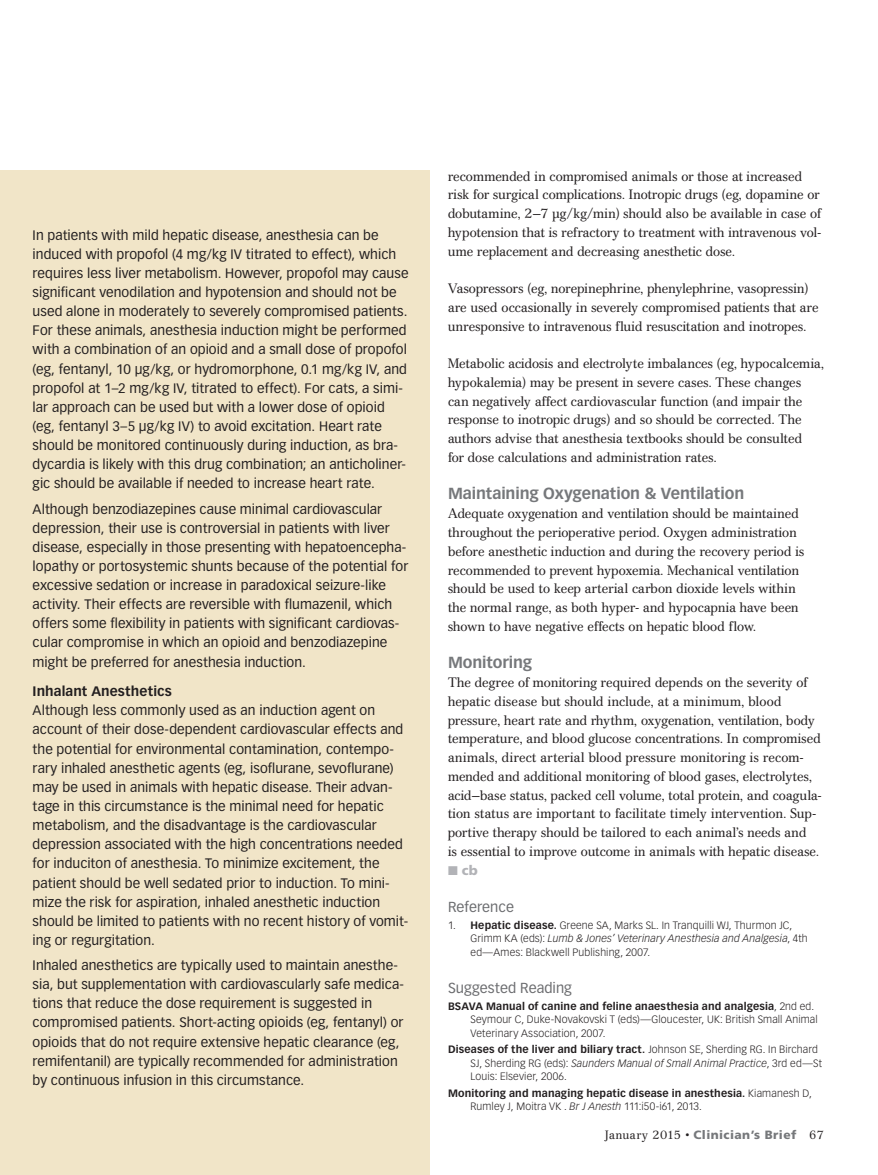
<style>
.page{position:relative;width:878px;height:1175px;background:#fff}
.page>*{position:absolute;margin:0;border:0;box-sizing:border-box;transform-origin:0 0}
.Head_A{font:700 15.75px "Vectora LT Std";letter-spacing:-.005em;color:#76787b}
.Head_B{font:14.25px "Vectora LT Std";letter-spacing:.005em;color:#6c6d70}
.Sidebar_Text{font:13.5px/19.2px "Vectora LT Std";letter-spacing:.005em;color:#231f20}
.Body_Cremona_9_12{font:13.5px/18.8px "Cremona";letter-spacing:.01em;color:#231f20}
.sidebar_subhead__n{font:700 13.5px "Vectora LT Std";letter-spacing:.005em;color:#231f20}
.Body_Cremona_9_12-2{font:900 13.5px "Frutiger";color:#b2b3b7}
.t1{font:900 12px "Frutiger";letter-spacing:.035em;color:#76787b}
.References{font:300 10.5px/13.5px "Vectora LT Std";letter-spacing:.01em;color:#231f20}
.References-2{font:700 10.5px/13.5px "Vectora LT Std";letter-spacing:.015em;color:#231f20}
.s1{font-weight:700}
.s2{font-style:italic}
.s3{font-weight:300}
.s4{font-weight:300;font-style:italic}
.s5{font-family:"Cremona";font-weight:400;color:#231f20}
</style>
<div class="page">
<div style="left:0;top:171px;width:429px;height:1003px;background:#f1e5c8"></div>
<p class="Sidebar_Text" style="left:33px;top:225px;width:377px">In patients with mild hepatic disease, anesthesia can be induced with propofol (4 mg/kg IV titrated to effect), which requires less liver metabolism. However, propofol may cause significant venodilation and hypotension and should not be used alone in moderately to severely compromised patients.<br>For these animals, anesthesia induction might be performed with a combination of an opioid and a small dose of propofol (eg, fentanyl, 10 µg/kg, or hydromorphone, 0.1 mg/kg IV, and propofol at 1–2 mg/kg IV, titrated to effect). For cats, a simi&shy;lar approach can be used but with a lower dose of opioid (eg, fentanyl 3–5 µg/kg IV) to avoid excitation. Heart rate should be monitored continuously during induction, as bra&shy;dycardia is likely with this drug combination; an anticholiner&shy;gic should be available if needed to increase heart rate.</p>
<p class="Sidebar_Text" style="left:33px;top:499px;width:377px">Although benzodiazepines cause minimal cardiovascular depression, their use is controversial in patients with liver disease, especially in those presenting with hepatoencepha&shy;lopathy or portosystemic shunts because of the potential for excessive sedation or increase in paradoxical seizure-like activity. Their effects are reversible with flumazenil, which offers some flexibility in patients with significant cardiovas&shy;cular compromise in which an opioid and benzodiazepine might be preferred for anesthesia induction.</p>
<p class="sidebar_subhead__n" style="left:33px;top:683px;width:141px">Inhalant Anesthetics</p>
<p class="Sidebar_Text" style="left:33px;top:701px;width:377px">Although less commonly used as an induction agent on account of their dose-dependent cardiovascular effects and the potential for environmental contamination, contempo&shy;rary inhaled anesthetic agents (eg, isoflurane, sevoflurane) may be used in animals with hepatic disease. Their advan&shy;tage in this circumstance is the minimal need for hepatic metabolism, and the disadvantage is the cardiovascular depression associated with the high concentrations needed for induciton of anesthesia. To minimize excitement, the patient should be well sedated prior to induction. To mini&shy;mize the risk for aspiration, inhaled anesthetic induction should be limited to patients with no recent history of vomit&shy;ing or regurgitation.</p>
<p class="Sidebar_Text" style="left:33px;top:955px;width:373px">Inhaled anesthetics are typically used to maintain anesthe&shy;sia, but supplementation with cardiovascularly safe medica&shy;tions that reduce the dose requirement is suggested in compromised patients. Short-acting opioids (eg, fentanyl) or opioids that do not require extensive hepatic clearance (eg, remifentanil) are typically recommended for administration by continuous infusion in this circumstance.</p>
<p class="Body_Cremona_9_12" style="left:448px;top:167px;width:374px">recommended in compromised animals or those at increased risk for surgical complications. Inotropic drugs (eg, dopamine or dobutamine, 2–7 µg/kg/min) should also be available in case of hypotension that is refractory to treatment with intravenous vol&shy;ume replacement and decreasing anesthetic dose.</p>
<p class="Body_Cremona_9_12" style="left:448px;top:279px;width:372px">Vasopressors (eg, norepinephrine, phenylephrine, vasopressin) are used occasionally in severely compromised patients that are unresponsive to intravenous fluid resuscitation and inotropes.</p>
<p class="Body_Cremona_9_12" style="left:448px;top:354px;width:377px">Metabolic acidosis and electrolyte imbalances (eg, hypocalcemia, hypokalemia) may be present in severe cases. These changes can negatively affect cardiovascular function (and impair the response to inotropic drugs) and so should be corrected. The authors advise that anesthesia textbooks should be consulted<br>for dose calculations and administration rates.</p>
<p class="Head_A" style="left:448px;top:484px;width:298px">Maintaining Oxygenation &amp; Ventilation</p>
<p class="Body_Cremona_9_12" style="left:448px;top:504px;width:358px">Adequate oxygenation and ventilation should be maintained throughout the perioperative period. Oxygen administration before anesthetic induction and during the recovery period is recommended to prevent hypoxemia. Mechanical ventilation should be used to keep arterial carbon dioxide levels within the normal range, as both hyper- and hypocapnia have been shown to have negative effects on hepatic blood flow.</p>
<p class="Head_A" style="left:448px;top:653px;width:86px">Monitoring</p>
<p class="Body_Cremona_9_12" style="left:448px;top:673px;width:375px">The degree of monitoring required depends on the severity of hepatic disease but should include, at a minimum, blood pressure, heart rate and rhythm, oxygenation, ventilation, body temperature, and blood glucose concentrations. In compromised animals, direct arterial blood pressure monitoring is recom&shy;mended and additional monitoring of blood gases, electrolytes, acid–base status, packed cell volume, total protein, and coagula&shy;tion status are important to facilitate timely intervention. Sup&shy;portive therapy should be tailored to each animal’s needs and<br>is essential to improve outcome in animals with hepatic disease.</p>
<p class="Body_Cremona_9_12-2" style="left:448px;top:861px;width:31px">■ cb</p>
<p class="Head_B" style="left:448px;top:898px;width:67px">Reference</p>
<p class="References" style="left:470px;top:918px;width:339px;text-indent:-22px">1. <span class="s1">Hepatic disease.</span> Greene SA, Marks SL. In Tranquilli WJ, Thurmon JC,<br>Grimm KA (eds): <span class="s2">Lumb &amp; Jones’ Veterinary Anesthesia and Analgesia</span>, 4th ed—Ames: Blackwell Publishing, 2007.</p>
<p class="Head_B" style="left:448px;top:979px;width:125px">Suggested Reading</p>
<p class="References" style="left:470px;top:999px;width:349px;text-indent:-22px"><span class="s1">BSAVA Manual of canine and feline anaesthesia and analgesia</span>, 2nd ed.<br>Seymour C, Duke-Novakovski T (eds)—Gloucester, UK: British Small Animal<br>Veterinary Association, 2007.</p>
<p class="References" style="left:470px;top:1042px;width:353px;text-indent:-22px"><span class="s1">Diseases of the liver and biliary tract.</span> Johnson SE, Sherding RG. In Birchard<br>SJ, Sherding RG (eds): <span class="s2">Saunders Manual of Small Animal Practice</span>, 3rd ed—St<br>Louis: Elsevier, 2006.</p>
<p class="References-2" style="left:470px;top:1086px;width:343px;text-indent:-22px">Monitoring and managing hepatic disease in anesthesia. <span class="s3">Kiamanesh D,<br>Rumley J, Moitra VK .</span> <span class="s4">Br J Anesth</span> <span class="s3">111:i50-i61, 2013.</span></p>
<p class="t1" style="left:605px;top:1128px;width:220px"><span class="s5">January 2015 •</span> Clinician’s Brief <span class="s5">67</span></p>
</div>
